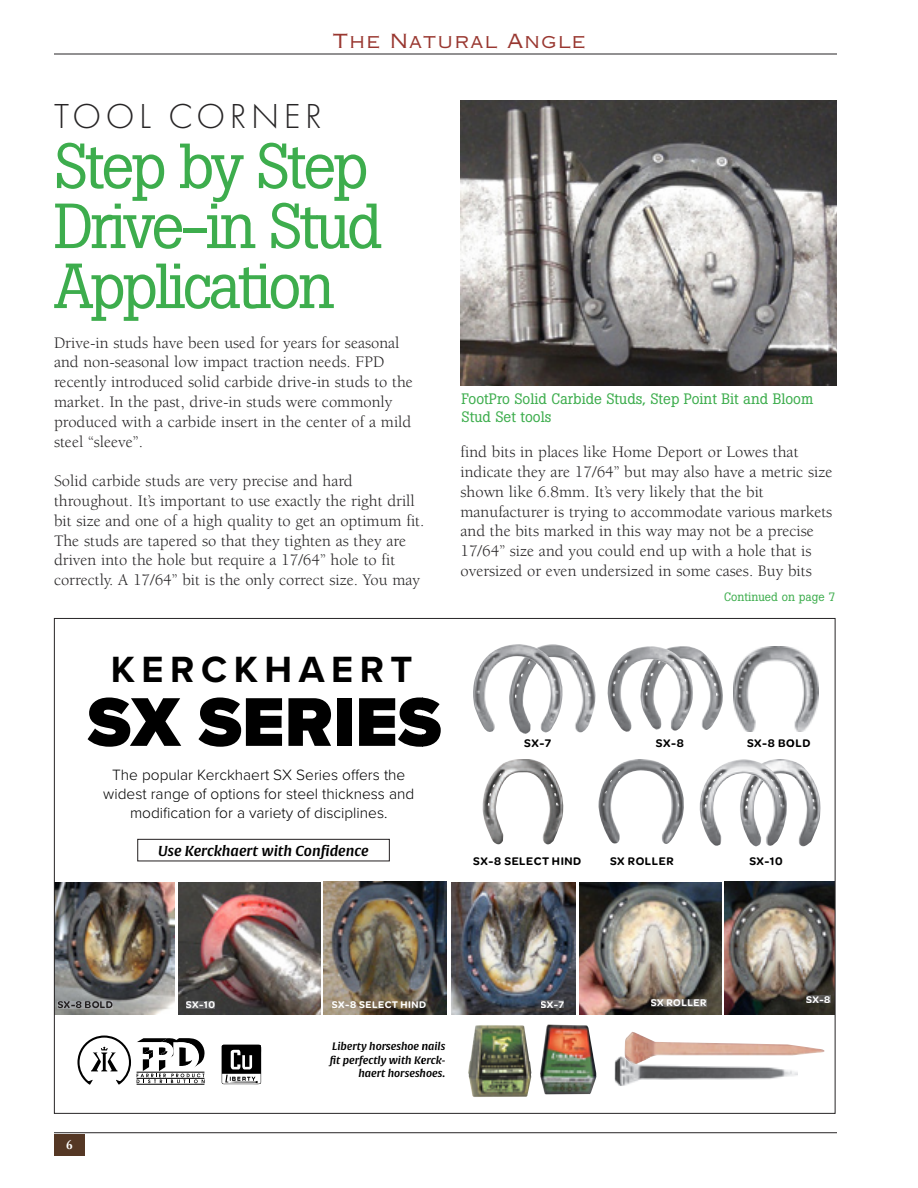
<style>
.page{position:relative;width:918px;height:1188px;background:#fff}
.page>*{position:absolute;margin:0;border:0;box-sizing:border-box;transform-origin:0 0}
.t1{font:900 71.4px "Proxima Nova";color:#000}
.t2{font:63px/60px "Boton";letter-spacing:-.05em;color:#3dad4d}
.t3{font:700 37.8px "Proxima Nova";letter-spacing:.175em;color:#000}
.t4{font:300 36px "Futura PT";letter-spacing:.125em;color:#272526}
.t5{font:19.5px "Copperplate Thirty Two AB";letter-spacing:.05em;color:#993730}
.t6{font:16.5px/19.8px "Berkeley";color:#272526}
.t7{font:300 15.45px/18.6px "Proxima Nova";color:#000;text-align:center}
.t8{font:15px/18px "Boton";color:#3dad4d}
.t9{font:italic 14.1px "Alverata Sb";color:#000}
.t10{font:700 13.5px "Stempel Garamond";color:#fff}
.t11{font:12px "Boton";color:#3dad4d}
.t12{font:600 11.85px "Omnes Cyrillic";letter-spacing:.05em;color:#000}
.t13{font:italic 10.5px/13.5px "Alverata Sb";color:#000;text-align:right}
.t14{font:600 10.35px "Omnes Cyrillic";letter-spacing:.05em;color:#fff}
</style>
<div class="page">
<hr style="left:54px;top:1132px;width:783px;height:1px;background:#272526">
<div style="left:54px;top:1134px;width:31px;height:21px;background:#553825"></div>
<hr style="left:54px;top:54px;width:783px;height:1px;background:#272526">
<svg style="left:137px;top:1038px;width:68px;height:45px"></svg>
<hr style="left:137px;top:1072px;width:67px;height:1px;background:#000">
<hr style="left:137px;top:1078px;width:67px;height:1px;background:#000">
<hr style="left:137px;top:1084px;width:67px;height:1px;background:#000">
<svg style="left:77px;top:1036px;width:54px;height:49px"></svg>
<svg style="left:222px;top:1045px;width:40px;height:40px"></svg>
<img style="left:540px;top:1024px;width:57px;height:71px">
<img style="left:625px;top:1032px;width:200px;height:24px">
<img style="left:468px;top:1025px;width:63px;height:72px">
<img style="left:788px;top:760px;width:33px;height:86px">
<div style="left:137px;top:839px;width:253px;height:22px;border:1px solid #231f20"></div>
<img style="left:693px;top:647px;width:30px;height:83px">
<img style="left:521px;top:646px;width:75px;height:88px">
<img style="left:473px;top:644px;width:90px;height:88px">
<img style="left:599px;top:759px;width:85px;height:85px">
<img style="left:482px;top:759px;width:82px;height:85px">
<img style="left:608px;top:646px;width:85px;height:86px">
<img style="left:733px;top:646px;width:86px;height:86px">
<img style="left:700px;top:759px;width:88px;height:87px">
<img style="left:56px;top:882px;width:119px;height:132px">
<img style="left:178px;top:882px;width:143px;height:132px">
<img style="left:323px;top:882px;width:123px;height:132px">
<img style="left:452px;top:882px;width:124px;height:132px">
<img style="left:579px;top:882px;width:143px;height:132px">
<img style="left:724px;top:882px;width:109px;height:132px">
<img style="left:64px;top:1001px;width:48px;height:4px">
<img style="left:64px;top:1005px;width:48px;height:3px">
<svg style="left:58px;top:1001px;width:5px;height:7px"></svg>
<svg style="left:186px;top:1001px;width:29px;height:7px"></svg>
<img style="left:398px;top:1001px;width:24px;height:7px">
<svg style="left:385px;top:1001px;width:13px;height:7px"></svg>
<img style="left:338px;top:1001px;width:46px;height:7px">
<svg style="left:332px;top:1001px;width:5px;height:7px"></svg>
<svg style="left:422px;top:1001px;width:4px;height:7px"></svg>
<svg style="left:541px;top:1001px;width:23px;height:7px"></svg>
<img style="left:664px;top:999px;width:42px;height:7px">
<img style="left:615px;top:1056px;width:183px;height:30px">
<svg style="left:651px;top:999px;width:12px;height:7px"></svg>
<img style="left:812px;top:996px;width:18px;height:7px">
<svg style="left:807px;top:996px;width:5px;height:7px"></svg>
<img style="left:461px;top:101px;width:376px;height:285px">
<p class="t5" style="left:333px;top:30px;width:254px">The Natural Angle</p>
<h3 class="t4" style="left:54px;top:96px;width:270px">TOOL CORNER</h3>
<h2 class="t2" style="left:54px;top:142px;width:330px">Step by Step<br>Drive-in Stud<br>Application</h2>
<p class="t6" style="left:54px;top:334px;width:361px">Drive-in studs have been used for years for seasonal and non-seasonal low impact traction needs. FPD recently introduced solid carbide drive-in studs to the market. In the past, drive-in studs were commonly produced with a carbide insert in the center of a mild steel “sleeve”.</p>
<p class="t6" style="left:54px;top:473px;width:372px">Solid carbide studs are very precise and hard throughout. It’s important to use exactly the right drill bit size and one of a high quality to get an optimum fit.<br>The studs are tapered so that they tighten as they are driven into the hole but require a 17/64” hole to fit correctly. A 17/64” bit is the only correct size. You may</p>
<p class="t8" style="left:462px;top:392px;width:353px">FootPro Solid Carbide Studs, Step Point Bit and Bloom<br>Stud Set tools</p>
<p class="t6" style="left:460px;top:444px;width:373px">find bits in places like Home Deport or Lowes that indicate they are 17/64” but may also have a metric size shown like 6.8mm. It’s very likely that the bit manufacturer is trying to accommodate various markets and the bits marked in this way may not be a precise 17/64” size and you could end up with a hole that is oversized or even undersized in some cases. Buy bits</p>
<p class="t11" style="left:724px;top:593px;width:113px">Continued on page 7</p>
<h3 class="t3" style="left:111px;top:657px;width:303px">KERCKHAERT</h3>
<h1 class="t1" style="left:87px;top:692px;width:356px">SX SERIES</h1>
<p class="t7" style="left:103px;top:767px;width:313px">The popular Kerckhaert SX Series offers the widest range of options for steel thickness and modification for a variety of disciplines.</p>
<p class="t9" style="left:158px;top:843px;width:212px">Use Kerckhaert with Confidence</p>
<p class="t12" style="left:524px;top:736px;width:28px">SX-7</p>
<p class="t12" style="left:656px;top:736px;width:29px">SX-8</p>
<p class="t12" style="left:747px;top:736px;width:65px">SX-8 BOLD</p>
<p class="t12" style="left:473px;top:854px;width:110px">SX-8 SELECT HIND</p>
<p class="t12" style="left:610px;top:854px;width:65px">SX ROLLER</p>
<p class="t12" style="left:749px;top:854px;width:35px">SX-10</p>
<p class="t10" style="left:66px;top:1139px;width:8px">6</p>
<p class="t14" style="left:186px;top:998px;width:31px">SX-10</p>
<p class="t14" style="left:332px;top:998px;width:96px">SX-8 SELECT HIND</p>
<p class="t13" style="left:330px;top:1040px;width:117px">Liberty horseshoe nails fit perfectly with Kerck&shy;haert horseshoes.</p>
<p class="t14" style="left:541px;top:998px;width:25px">SX-7</p>
<p class="t14" style="left:651px;top:997px;width:57px">SX ROLLER</p>
<p class="t14" style="left:806px;top:993px;width:26px">SX-8</p>
</div>
